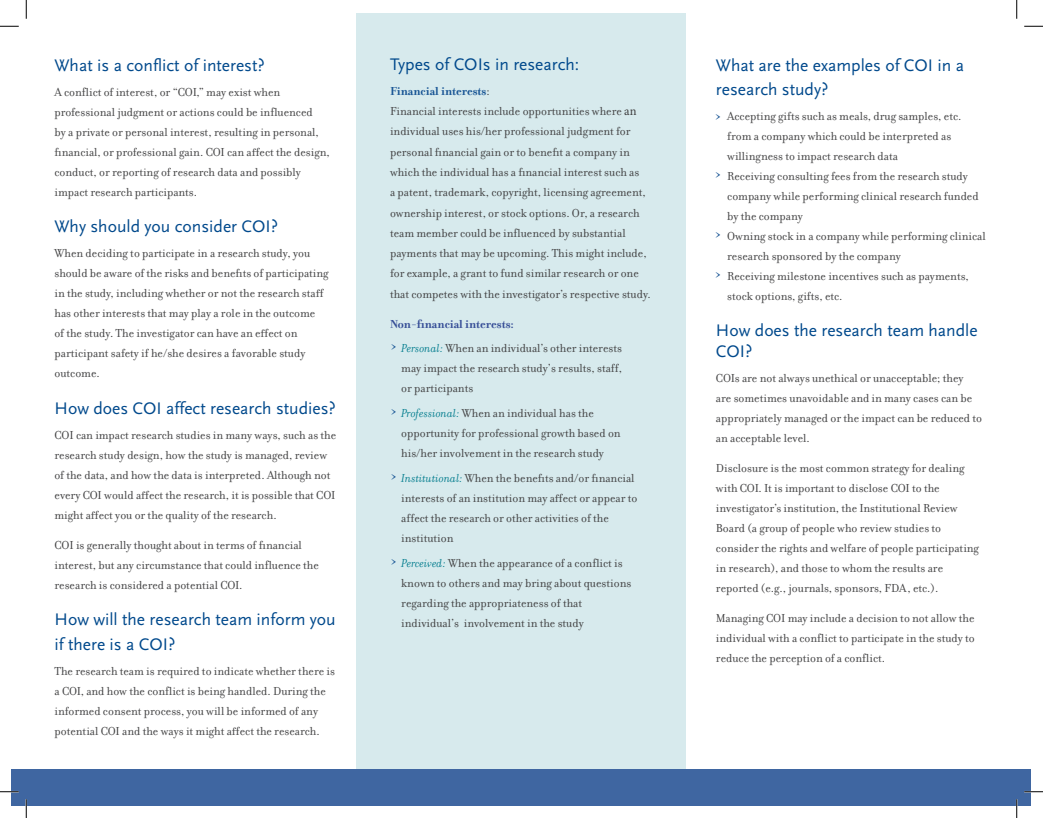
<style>
.page{position:relative;width:1043px;height:818px;background:#fff}
.page>*{position:absolute;margin:0;border:0;box-sizing:border-box;transform-origin:0 0}
.t1{font:17.5px/25px "Scala Sans";color:#00498c}
.t2{font:12.5px/20px "Filosofia";color:#3e3e3f}
.t3{font:700 12.5px "Filosofia";color:#175494}
.s1{font-weight:700;color:#175494}
.s2{font-family:"Minion Pro"}
.s3{font-weight:700;color:#354d96}
.s4{font-style:italic;color:#067e8f}
</style>
<div class="page">
<div style="left:357px;top:14px;width:329px;height:772px;background:#d7eaed"></div>
<div style="left:12px;top:769px;width:1019px;height:36px;background:#3f66a1"></div>
<svg style="left:0;top:25px;width:19px;height:2px"></svg>
<svg style="left:1024px;top:25px;width:18px;height:2px"></svg>
<svg style="left:0;top:790px;width:19px;height:2px"></svg>
<svg style="left:1024px;top:791px;width:18px;height:1px"></svg>
<svg style="left:25px;top:0;width:2px;height:19px"></svg>
<svg style="left:25px;top:799px;width:2px;height:19px"></svg>
<svg style="left:1016px;top:0;width:1px;height:19px"></svg>
<svg style="left:1015px;top:799px;width:2px;height:19px"></svg>
<h1 class="t1" style="left:54px;top:53px;width:212px">What is a conflict of interest?</h1>
<p class="t2" style="left:54px;top:82px;width:277px">A conflict of interest, or “COI,” may exist when professional judgment or actions could be influenced<br>by a private or personal interest, resulting in personal, financial, or professional gain. COI can affect the design, conduct, or reporting of research data and possibly impact research participants.</p>
<h1 class="t1" style="left:54px;top:214px;width:225px">Why should you consider COI?</h1>
<p class="t2" style="left:54px;top:243px;width:276px">When deciding to participate in a research study, you should be aware of the risks and benefits of participating in the study, including whether or not the research staff has other interests that may play a role in the outcome<br>of the study. The investigator can have an effect on participant safety if he/she desires a favorable study outcome.</p>
<h1 class="t1" style="left:54px;top:396px;width:283px">How does COI affect research studies?</h1>
<p class="t2" style="left:54px;top:425px;width:283px">COI can impact research studies in many ways, such as the research study design, how the study is managed, review of the data, and how the data is interpreted. Although not every COI would affect the research, it is possible that COI might affect you or the quality of the research.</p>
<p class="t2" style="left:54px;top:535px;width:266px">COI is generally thought about in terms of financial interest, but any circumstance that could influence the research is considered a potential COI.</p>
<h1 class="t1" style="left:54px;top:607px;width:283px">How will the research team inform you if there is a COI?</h1>
<p class="t2" style="left:54px;top:661px;width:282px">The research team is required to indicate whether there is a COI, and how the conflict is being handled. During the informed consent process, you will be informed of any potential COI and the ways it might affect the research.</p>
<h1 class="t1" style="left:390px;top:52px;width:191px">Types of COIs in research:</h1>
<p class="t2" style="left:390px;top:81px;width:262px"><span class="s1">Financial interests</span>:<br>Financial interests include opportunities where <span class="s2">an </span>individual uses his/her professional judgment for personal financial gain or to benefit a company in which the individual has a financial interest such as<br>a patent, trademark, copyright, licensing agreement, ownership interest, or stock options. Or, a research team member could be influenced by substantial payments that may be upcoming. This might include, for example, a grant to fund similar research or one that competes with the investigator’s respective study.</p>
<p class="t2" style="left:401px;top:312px;width:222px;line-height:23.8px;text-indent:-11px"><span class="s3">Non-financial interests:<br></span><span class="s4">Personal:</span> When an individual’s other interests</p>
<p class="t2" style="left:401px;top:358px;width:222px">may impact the research study’s results, staff, or participants</p>
<p class="t2" style="left:401px;top:403px;width:221px"><span class="s4">Professional:</span> When an individual has the opportunity for professional growth based on his/her involvement in the research study</p>
<p class="t2" style="left:401px;top:468px;width:238px"><span class="s4">Institutional:</span> When the benefits and/or financial interests of an institution may affect or appear to affect the research or other activities of the institution</p>
<p class="t2" style="left:401px;top:553px;width:231px"><span class="s4">Perceived:</span> When the appearance of a conflict is known to others and may bring about questions regarding the appropriateness of that individual’s involvement in the study</p>
<p class="t3" style="left:391px;top:338px;width:7px">&gt;</p>
<p class="t3" style="left:391px;top:403px;width:7px">&gt;</p>
<p class="t3" style="left:391px;top:468px;width:7px">&gt;</p>
<p class="t3" style="left:391px;top:553px;width:7px">&gt;</p>
<h1 class="t1" style="left:716px;top:54px;width:250px;line-height:23.8px">What are the examples of COI in a research study?</h1>
<p class="t2" style="left:727px;top:106px;width:260px">Accepting gifts such as meals, drug samples, etc. from a company which could be interpreted as willingness to impact research data<br>Receiving consulting fees from the research study company while performing clinical research funded by the company<br>Owning stock in a company while performing clinical research sponsored by the company<br>Receiving milestone incentives such as payments, stock options, gifts, etc.</p>
<h1 class="t1" style="left:716px;top:320px;width:263px;line-height:21.2px">How does the research team handle<br>COI?</h1>
<p class="t2" style="left:716px;top:368px;width:268px">COIs are not always unethical or unacceptable; they are sometimes unavoidable and in many cases can be appropriately managed or the impact can be reduced to an acceptable level.</p>
<p class="t2" style="left:716px;top:458px;width:264px">Disclosure is the most common strategy for dealing with COI. It is important to disclose COI to the investigator’s institution, the Institutional Review Board (a group of people who review studies to consider the rights and welfare of people participating in research), and those to whom the results are reported (e.g., journals, sponsors, FDA, etc.).</p>
<p class="t2" style="left:716px;top:608px;width:260px;text-align:justify">Managing COI may include a decision to not allow the individual with a conflict to participate in the study to reduce the perception of a conflict.</p>
<p class="t3" style="left:715px;top:108px;width:7px">&gt;</p>
<p class="t3" style="left:715px;top:167px;width:7px">&gt;</p>
<p class="t3" style="left:715px;top:227px;width:7px">&gt;</p>
<p class="t3" style="left:715px;top:267px;width:7px">&gt;</p>
</div>
